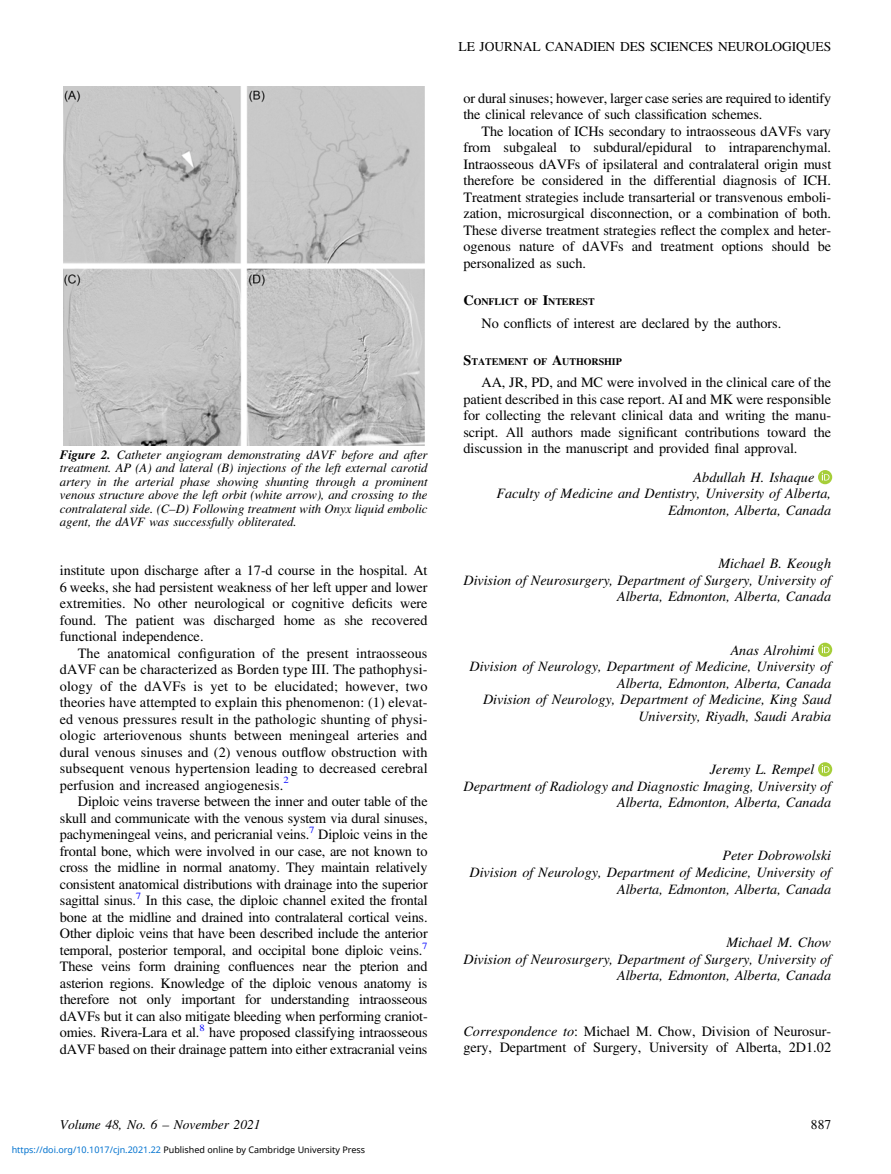
<style>
.page{position:relative;width:891px;height:1174px;background:#fff}
.page>*{position:absolute;margin:0;border:0;box-sizing:border-box;transform-origin:0 0}
.t1{font:14.25px/16.5px "Adv O Tf 9433 e 2 d";color:#000;text-align:justify}
.t2{font:14.25px/16.6px "Adv O Tb 4 af 3 d 5 d.I";color:#000;text-align:right}
.t3{font:13.5px "Adv O Tf 9433 e 2 d";color:#000}
.t4{font:13.5px "Adv O Tb 4 af 3 d 5 d.I";color:#000}
.t5{font:12.75px/13.5px "Adv O Tb 4 af 3 d 5 d.I";color:#000;text-align:justify}
.t6{font:9.9px "Adv OT9 d 60 b 855.B";color:#000}
.t7{font:9px "Noto Sans";color:#000}
.s1{font-family:"Adv OT564 e 738 a.BI"}
.s2{font-style:inherit}
.s3{font-family:"Adv O Tf 9433 e 2 d+fb"}
.s4{font-size:14.25px}
.s5{font-family:"Adv O Tb 4 af 3 d 5 d.I"}
.s6{color:#0172cf}
</style>
<div class="page">
<svg style="left:818px;top:470px;width:14px;height:14px"></svg>
<svg style="left:822px;top:472px;width:7px;height:8px"></svg>
<svg style="left:818px;top:643px;width:14px;height:14px"></svg>
<svg style="left:822px;top:645px;width:7px;height:8px"></svg>
<svg style="left:818px;top:762px;width:14px;height:14px"></svg>
<svg style="left:822px;top:765px;width:7px;height:8px"></svg>
<img style="left:64px;top:86px;width:360px;height:359px">
<p class="t5" style="left:60px;top:449px;width:369px"><span class="s1">Figure 2.</span> Catheter angiogram demonstrating dAVF before and after treatment. AP (A) and lateral (B) injections of the left external carotid artery in the arterial phase showing shunting through a prominent venous structure above the left orbit (white arrow), and crossing to the contralateral side. (C<span class="s2">–</span>D) Following treatment with Onyx liquid embolic agent, the dAVF was successfully obliterated.</p>
<p class="t1" style="left:60px;top:564px;width:369px">institute upon discharge after a 17-d course in the hospital. At</p>
<p class="t1" style="left:60px;top:580px;width:369px">6 weeks, she had persistent weakness of her left upper and lower</p>
<p class="t1" style="left:60px;top:597px;width:369px">extremities. No other neurological or cognitive de<span class="s3">fi</span>cits were</p>
<p class="t1" style="left:60px;top:613px;width:369px">found. The patient was discharged home as she recovered</p>
<p class="t1" style="left:60px;top:630px;width:145px">functional independence.</p>
<p class="t1" style="left:78px;top:646px;width:351px">The anatomical con<span class="s3">fi</span>guration of the present intraosseous</p>
<p class="t1" style="left:60px;top:663px;width:369px">dAVF can be characterized as Borden type III. The pathophysi-</p>
<p class="t1" style="left:60px;top:679px;width:369px">ology of the dAVFs is yet to be elucidated; however, two</p>
<p class="t1" style="left:60px;top:696px;width:369px">theories have attempted to explain this phenomenon: (1) elevat-</p>
<p class="t1" style="left:60px;top:712px;width:369px">ed venous pressures result in the pathologic shunting of physi-</p>
<p class="t1" style="left:60px;top:729px;width:369px">ologic arteriovenous shunts between meningeal arteries and</p>
<p class="t1" style="left:60px;top:745px;width:369px">dural venous sinuses and (2) venous out<span class="s3">fl</span>ow obstruction with</p>
<p class="t1" style="left:60px;top:762px;width:369px">subsequent venous hypertension leading to decreased cerebral</p>
<p class="t1" style="left:60px;top:778px;width:230px">perfusion and increased angiogenesis.<sup>2</sup></p>
<p class="t1" style="left:78px;top:795px;width:351px">Diploic veins traverse between the inner and outer table of the</p>
<p class="t1" style="left:60px;top:811px;width:369px">skull and communicate with the venous system via dural sinuses,</p>
<p class="t1" style="left:60px;top:828px;width:369px">pachymeningeal veins, and pericranial veins.<sup>7</sup> Diploic veins in the</p>
<p class="t1" style="left:60px;top:844px;width:369px">frontal bone, which were involved in our case, are not known to</p>
<p class="t1" style="left:60px;top:861px;width:369px">cross the midline in normal anatomy. They maintain relatively</p>
<p class="t1" style="left:60px;top:877px;width:369px">consistent anatomical distributions with drainage into the superior</p>
<p class="t1" style="left:60px;top:894px;width:369px">sagittal sinus.<sup>7</sup> In this case, the diploic channel exited the frontal</p>
<p class="t1" style="left:60px;top:910px;width:369px">bone at the midline and drained into contralateral cortical veins.</p>
<p class="t1" style="left:60px;top:927px;width:369px">Other diploic veins that have been described include the anterior</p>
<p class="t1" style="left:60px;top:943px;width:369px">temporal, posterior temporal, and occipital bone diploic veins.<sup>7</sup></p>
<p class="t1" style="left:60px;top:960px;width:369px">These veins form draining con<span class="s3">fl</span>uences near the pterion and</p>
<p class="t1" style="left:60px;top:976px;width:369px">asterion regions. Knowledge of the diploic venous anatomy is</p>
<p class="t1" style="left:60px;top:993px;width:369px">therefore not only important for understanding intraosseous</p>
<p class="t1" style="left:60px;top:1009px;width:369px">dAVFs but it can also mitigate bleeding when performing craniot-</p>
<p class="t1" style="left:60px;top:1026px;width:369px">omies. Rivera-Lara et al.<sup>8</sup> have proposed classifying intraosseous</p>
<p class="t1" style="left:60px;top:1042px;width:369px">dAVF based on their drainage pattern into either extracranial veins</p>
<p class="t3" style="left:459px;top:42px;width:374px">LE JOURNAL CANADIEN DES SCIENCES NEUROLOGIQUES</p>
<p class="t1" style="left:463px;top:91px;width:369px">or dural sinuses; however, larger case series are required to identify</p>
<p class="t1" style="left:463px;top:108px;width:300px">the clinical relevance of such classi<span class="s3">fi</span>cation schemes.</p>
<p class="t1" style="left:481px;top:124px;width:351px">The location of ICHs secondary to intraosseous dAVFs vary</p>
<p class="t1" style="left:463px;top:141px;width:369px">from subgaleal to subdural/epidural to intraparenchymal.</p>
<p class="t1" style="left:463px;top:157px;width:369px">Intraosseous dAVFs of ipsilateral and contralateral origin must</p>
<p class="t1" style="left:463px;top:174px;width:369px">therefore be considered in the differential diagnosis of ICH.</p>
<p class="t1" style="left:463px;top:190px;width:369px">Treatment strategies include transarterial or transvenous emboli-</p>
<p class="t1" style="left:463px;top:207px;width:369px">zation, microsurgical disconnection, or a combination of both.</p>
<p class="t1" style="left:463px;top:223px;width:369px">These diverse treatment strategies re<span class="s3">fl</span>ect the complex and heter-</p>
<p class="t1" style="left:463px;top:240px;width:369px">ogenous nature of dAVFs and treatment options should be</p>
<p class="t1" style="left:463px;top:256px;width:124px">personalized as such.</p>
<p class="t6" style="left:463px;top:298px;width:133px"><span class="s4">C</span>ONFLICT OF <span class="s4">I</span>NTEREST</p>
<p class="t1" style="left:481px;top:316px;width:301px">No con<span class="s3">fl</span>icts of interest are declared by the authors.</p>
<p class="t6" style="left:463px;top:358px;width:160px"><span class="s4">S</span>TATEMENT OF <span class="s4">A</span>UTHORSHIP</p>
<p class="t1" style="left:463px;top:376px;width:369px;text-indent:18px">AA, JR, PD, and MC were involved in the clinical care of the patient described in this case report. AI and MK were responsible for collecting the relevant clinical data and writing the manu&shy;script. All authors made signi<span class="s3">fi</span>cant contributions toward the discussion in the manuscript and provided <span class="s3">fi</span>nal approval.</p>
<p class="t2" style="left:694px;top:470px;width:122px">Abdullah H. Ishaque</p>
<p class="t2" style="left:497px;top:487px;width:336px">Faculty of Medicine and Dentistry, University of Alberta,</p>
<p class="t2" style="left:668px;top:503px;width:165px">Edmonton, Alberta, Canada</p>
<p class="t2" style="left:463px;top:556px;width:369px">Michael B. Keough<br>Division of Neurosurgery, Department of Surgery, University of<br>Alberta, Edmonton, Alberta, Canada</p>
<p class="t2" style="left:731px;top:643px;width:85px">Anas Alrohimi</p>
<p class="t2" style="left:470px;top:659px;width:363px">Division of Neurology, Department of Medicine, University of</p>
<p class="t2" style="left:617px;top:676px;width:216px">Alberta, Edmonton, Alberta, Canada</p>
<p class="t2" style="left:483px;top:693px;width:350px">Division of Neurology, Department of Medicine, King Saud</p>
<p class="t2" style="left:638px;top:709px;width:194px">University, Riyadh, Saudi Arabia</p>
<p class="t2" style="left:710px;top:762px;width:106px">Jeremy L. Rempel</p>
<p class="t2" style="left:463px;top:779px;width:369px">Department of Radiology and Diagnostic Imaging, University of</p>
<p class="t2" style="left:617px;top:795px;width:216px">Alberta, Edmonton, Alberta, Canada</p>
<p class="t2" style="left:470px;top:849px;width:363px">Peter Dobrowolski<br>Division of Neurology, Department of Medicine, University of<br>Alberta, Edmonton, Alberta, Canada</p>
<p class="t2" style="left:463px;top:935px;width:369px">Michael M. Chow<br>Division of Neurosurgery, Department of Surgery, University of<br>Alberta, Edmonton, Alberta, Canada</p>
<p class="t1" style="left:463px;top:1024px;width:369px"><span class="s5">Correspondence to</span>: Michael M. Chow, Division of Neurosur&shy;gery, Department of Surgery, University of Alberta, 2D1.02</p>
<p class="t4" style="left:60px;top:1120px;width:202px">Volume 48, No. 6 <span class="s2">–</span> November 2021</p>
<p class="t3" style="left:811px;top:1120px;width:22px">887</p>
<p class="t7" style="left:12px;top:1143px;width:355px"><span class="s6">https://doi.org/10.1017/cjn.2021.22</span> Published online by Cambridge University Press</p>
</div>
